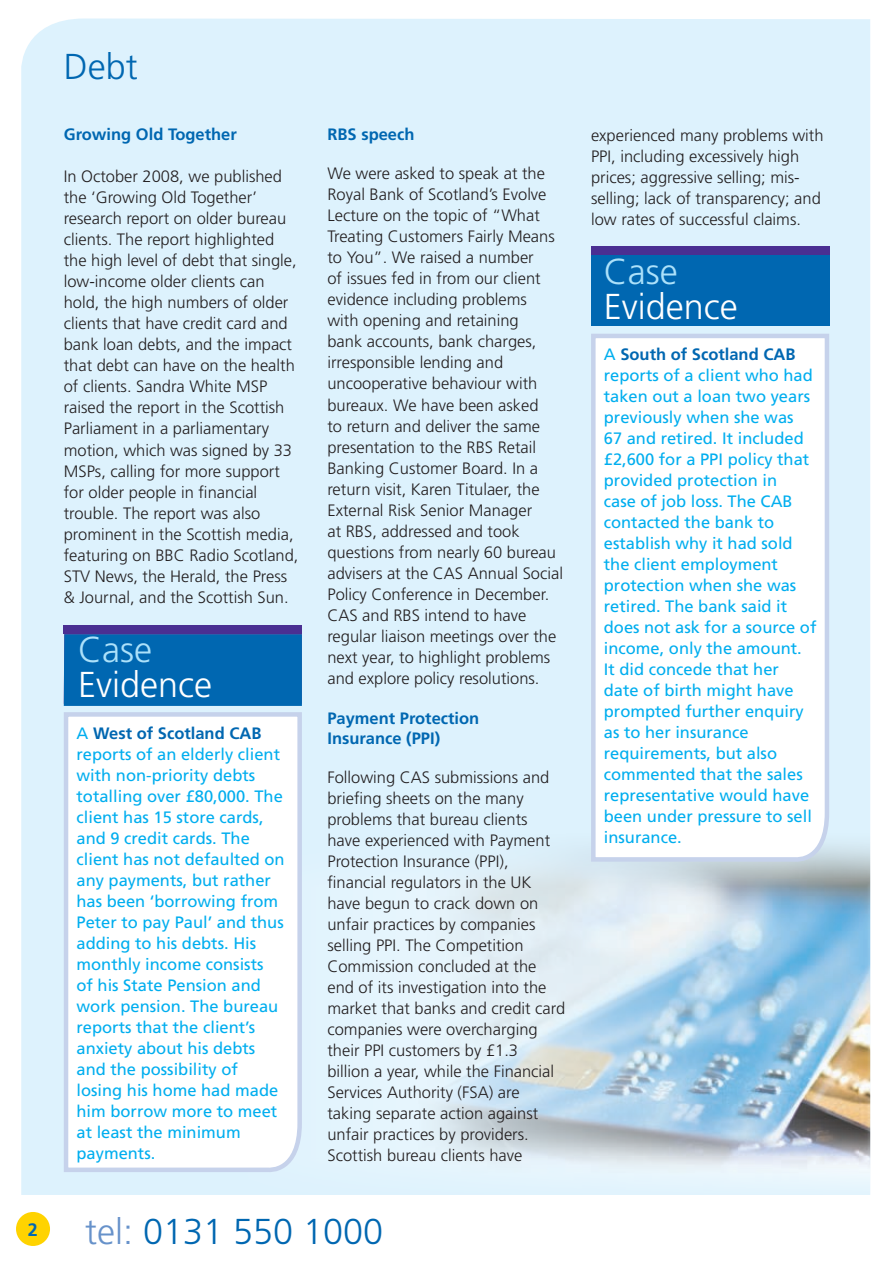
<style>
.page{position:relative;width:893px;height:1263px;background:#fff}
.page>*{position:absolute;margin:0;border:0;box-sizing:border-box;transform-origin:0 0}
.t1{font:300 36px "Frutiger";color:#0067b1}
.t2{font:300 36px "Frutiger";color:#fff}
.t3{font:300 36px "Frutiger";color:#ace1fa}
.t4{font:700 18px "Frutiger";color:#0067b1}
.t5{font:300 16.5px/21px "Frutiger";color:#231f20}
.t6{font:16.5px/21px "Frutiger";color:#00aeef}
.t7{font:700 16.5px/19.8px "Frutiger";color:#0067b1}
.s1{font-weight:700;color:#0067b1}
.s2{color:#6792ca}
</style>
<div class="page">
<div style="left:21px;top:19px;width:849px;height:1176px;background:#ddf2fd"></div>
<img style="left:203px;top:827px;width:667px;height:368px">
<div style="left:16px;top:1212px;width:34px;height:34px;background:#ffd300;border-radius:50%"></div>
<div style="left:64px;top:634px;width:238px;height:72px;background:#0067b1"></div>
<svg style="left:62px;top:710px;width:242px;height:464px"></svg>
<div style="left:64px;top:625px;width:238px;height:9px;background:#4a2f92"></div>
<div style="left:591px;top:249px;width:238px;height:76px;background:#0067b1"></div>
<svg style="left:589px;top:331px;width:242px;height:533px"></svg>
<div style="left:591px;top:247px;width:238px;height:8px;background:#4a2f92"></div>
<h1 class="t1" style="left:64px;top:46px;width:76px">Debt</h1>
<p class="t7" style="left:64px;top:125px;width:174px">Growing Old Together</p>
<p class="t5" style="left:64px;top:166px;width:236px">In October 2008, we published the ‘Growing Old Together’ research report on older bureau clients. The report highlighted the high level of debt that single, low-income older clients can hold, the high numbers of older clients that have credit card and bank loan debts, and the impact that debt can have on the health of clients. Sandra White MSP raised the report in the Scottish<br>Parliament in a parliamentary motion, which was signed by 33<br>MSPs, calling for more support for older people in financial trouble. The report was also prominent in the Scottish media, featuring on BBC Radio Scotland,<br>STV News, the Herald, the Press &amp; Journal, and the Scottish Sun.</p>
<h1 class="t3" style="left:78px;top:630px;width:76px">Case</h1>
<h1 class="t2" style="left:78px;top:664px;width:135px">Evidence</h1>
<p class="t6" style="left:77px;top:722px;width:210px">A <span class="s1">West of Scotland CAB </span>reports of an elderly client with non-priority debts totalling over £80,000. The client has 15 store cards, and 9 credit cards. The client has not defaulted on any payments, but rather has been ‘borrowing from<br>Peter to pay Paul’ and thus adding to his debts. His monthly income consists<br>of his State Pension and work pension. The bureau reports that the client’s anxiety about his debts and the possibility of losing his home had made him borrow more to meet at least the minimum payments.</p>
<p class="t7" style="left:327px;top:125px;width:89px">RBS speech</p>
<p class="t5" style="left:327px;top:163px;width:237px">We were asked to speak at the<br>Royal Bank of Scotland’s Evolve<br>Lecture on the topic of “What<br>Treating Customers Fairly Means to You”. We raised a number<br>of issues fed in from our client evidence including problems<br>with opening and retaining<br>bank accounts, bank charges, irresponsible lending and uncooperative behaviour with bureaux. We have been asked<br>to return and deliver the same presentation to the RBS Retail<br>Banking Customer Board. In a return visit, Karen Titulaer, the<br>External Risk Senior Manager<br>at RBS, addressed and took questions from nearly 60 bureau advisers at the CAS Annual Social<br>Policy Conference in December.<br>CAS and RBS intend to have regular liaison meetings over the next year, to highlight problems and explore policy resolutions.</p>
<p class="t7" style="left:327px;top:709px;width:153px">Payment Protection<br>Insurance (PPI)</p>
<p class="t5" style="left:327px;top:767px;width:239px">Following CAS submissions and briefing sheets on the many problems that bureau clients<br>have experienced with Payment<br>Protection Insurance (PPI), financial regulators in the UK have begun to crack down on unfair practices by companies selling PPI. The Competition<br>Commission concluded at the end of its investigation into the market that banks and credit card companies were overcharging their PPI customers by £1.3<br>billion a year, while the Financial<br>Services Authority (FSA) are taking separate action against unfair practices by providers.<br>Scottish bureau clients have</p>
<p class="t4" style="left:28px;top:1219px;width:12px">2</p>
<h1 class="t1" style="left:85px;top:1211px;width:300px"><span class="s2">tel:</span> 0131 550 1000</h1>
<p class="t5" style="left:591px;top:124px;width:234px">experienced many problems with PPI, including excessively high prices; aggressive selling; mis&shy;selling; lack of transparency; and low rates of successful claims.</p>
<h1 class="t3" style="left:604px;top:252px;width:76px">Case</h1>
<h1 class="t2" style="left:604px;top:286px;width:135px">Evidence</h1>
<p class="t6" style="left:604px;top:344px;width:214px">A <span class="s1">South of Scotland CAB </span>reports of a client who had taken out a loan two years previously when she was<br>67 and retired. It included £2,600 for a PPI policy that provided protection in<br>case of job loss. The CAB contacted the bank to establish why it had sold the client employment protection when she was retired. The bank said it does not ask for a source of income, only the amount.<br>It did concede that her date of birth might have prompted further enquiry as to her insurance requirements, but also commented that the sales representative would have been under pressure to sell insurance.</p>
</div>
